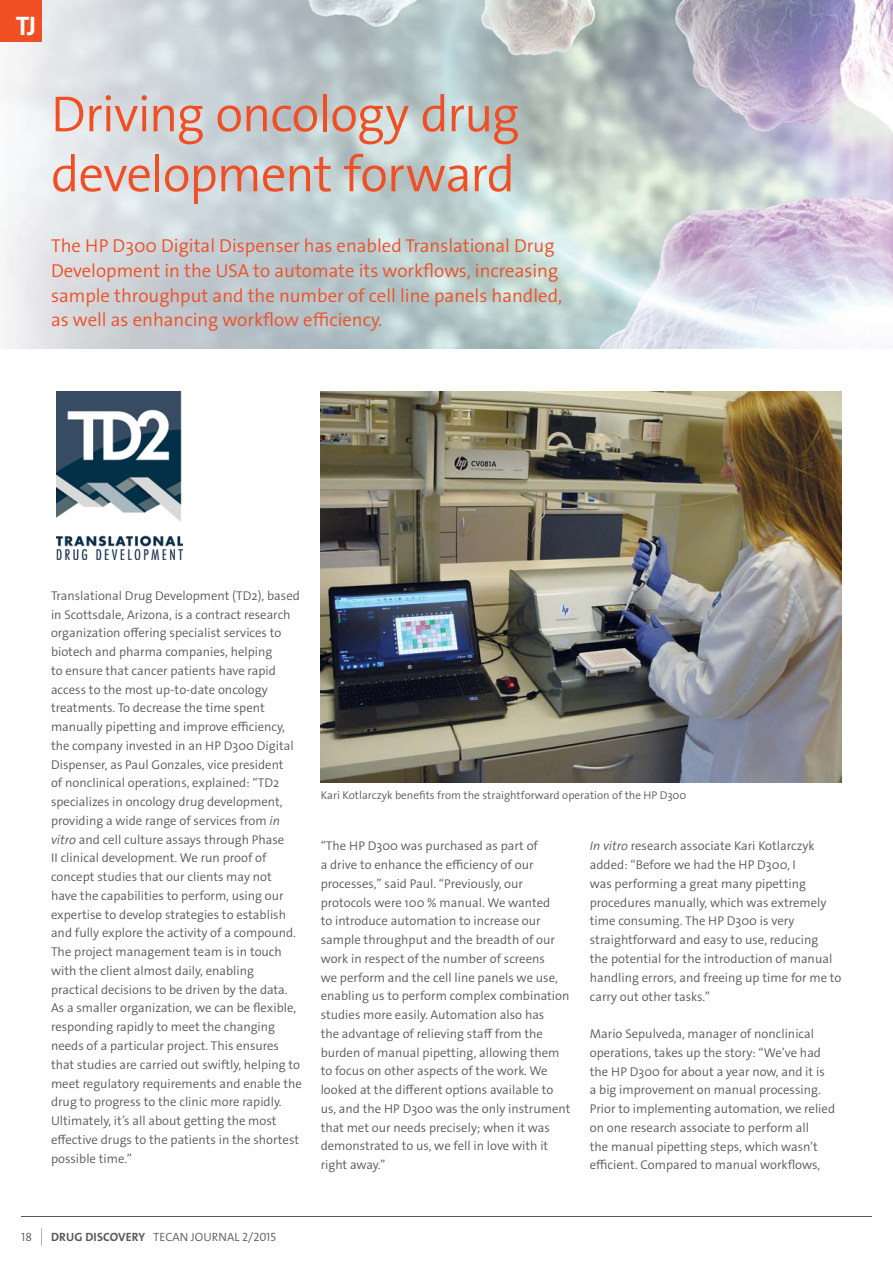
<style>
.page{position:relative;width:893px;height:1263px;background:#fff}
.page>*{position:absolute;margin:0;border:0;box-sizing:border-box;transform-origin:0 0}
.t1{font:300 51px/60px "The Sans Os F";letter-spacing:-.02em;color:#f04e23}
.t2{font:700 27px "The Sans Os F";color:#fff}
.t3{font:300 18.75px/24.8px "The Sans Os F";color:#f04e23}
.t4{font:300 12.75px/18.8px "The Sans Os F";color:#58595b}
.t5{font:300 12px "The Sans Os F";color:#58595b}
.t6{font:300 11.25px "The Sans Os F";color:#58595b}
.s1{font-family:"The Sans B4";font-style:italic}
.s2{font-weight:700}
</style>
<div class="page">
<img style="left:0;top:0;width:893px;height:349px">
<div style="left:0;top:0;width:41px;height:41px;background:#f04e23"></div>
<hr style="left:21px;top:1216px;width:851px;height:1px;background:#58595b">
<svg style="left:41px;top:1228px;width:1px;height:18px"></svg>
<img style="left:56px;top:391px;width:126px;height:168px">
<img style="left:321px;top:391px;width:521px;height:391px">
<h2 class="t2" style="left:16px;top:8px;width:22px">TJ</h2>
<h1 class="t1" style="left:51px;top:84px;width:470px">Driving oncology drug development forward</h1>
<h3 class="t3" style="left:51px;top:233px;width:513px">The HP D300 Digital Dispenser has enabled Translational Drug Development in the USA to automate its workflows, increasing sample throughput and the number of cell line panels handled, as well as enhancing workflow efficiency.</h3>
<p class="t4" style="left:51px;top:586px;width:252px">Translational Drug Development (TD2), based in Scottsdale, Arizona, is a contract research organization offering specialist services to biotech and pharma companies, helping<br>to ensure that cancer patients have rapid access to the most up-to-date oncology treatments. To decrease the time spent manually pipetting and improve efficiency, the company invested in an HP D300 Digital Dispenser, as Paul Gonzales, vice president<br>of nonclinical operations, explained: “TD2 specializes in oncology drug development, providing a wide range of services from <span class="s1">in vitro</span> and cell culture assays through Phase<br>II clinical development. We run proof of concept studies that our clients may not<br>have the capabilities to perform, using our expertise to develop strategies to establish and fully explore the activity of a compound.<br>The project management team is in touch with the client almost daily, enabling practical decisions to be driven by the data.<br>As a smaller organization, we can be flexible, responding rapidly to meet the changing needs of a particular project. This ensures that studies are carried out swiftly, helping to meet regulatory requirements and enable the drug to progress to the clinic more rapidly.<br>Ultimately, it’s all about getting the most effective drugs to the patients in the shortest possible time.”</p>
<p class="t6" style="left:321px;top:788px;width:367px">Kari Kotlarczyk benefits from the straightforward operation of the HP D300</p>
<p class="t4" style="left:321px;top:837px;width:251px">“The HP D300 was purchased as part of<br>a drive to enhance the efficiency of our processes,” said Paul. “Previously, our protocols were 100 % manual. We wanted<br>to introduce automation to increase our sample throughput and the breadth of our work in respect of the number of screens<br>we perform and the cell line panels we use, enabling us to perform complex combination studies more easily. Automation also has<br>the advantage of relieving staff from the burden of manual pipetting, allowing them to focus on other aspects of the work. We looked at the different options available to us, and the HP D300 was the only instrument that met our needs precisely; when it was demonstrated to us, we fell in love with it right away.”</p>
<p class="t4" style="left:590px;top:837px;width:253px"><span class="s1">In vitro</span> research associate Kari Kotlarczyk added: “Before we had the HP D300, I<br>was performing a great many pipetting procedures manually, which was extremely time consuming. The HP D300 is very straightforward and easy to use, reducing<br>the potential for the introduction of manual handling errors, and freeing up time for me to carry out other tasks.”</p>
<p class="t4" style="left:590px;top:1024px;width:247px">Mario Sepulveda, manager of nonclinical operations, takes up the story: “We’ve had the HP D300 for about a year now, and it is<br>a big improvement on manual processing.<br>Prior to implementing automation, we relied on one research associate to perform all<br>the manual pipetting steps, which wasn’t efficient. Compared to manual workflows,</p>
<p class="t5" style="left:21px;top:1229px;width:12px">18</p>
<p class="t5" style="left:51px;top:1229px;width:226px"><span class="s2">DRUG DISCOVERY</span> TECAN JOURNAL 2/2015</p>
</div>
